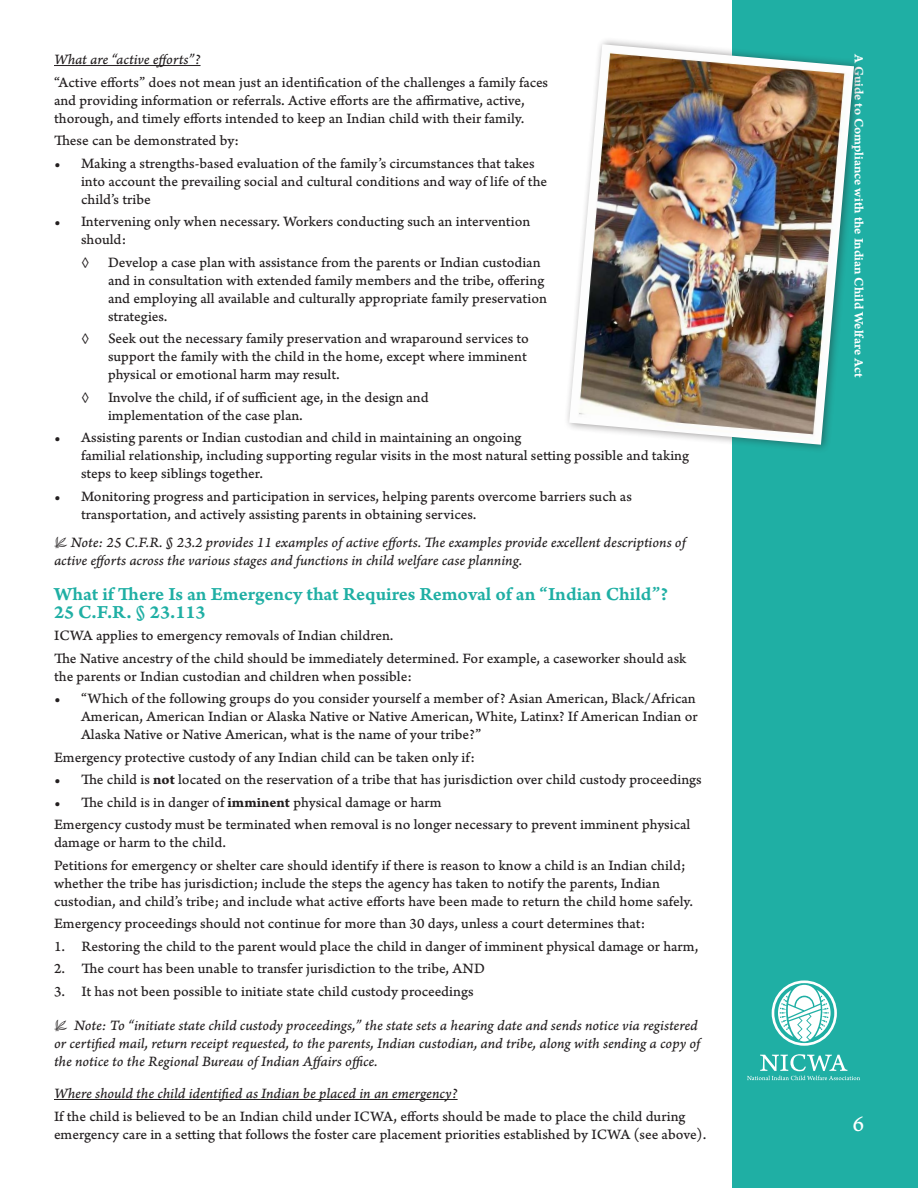
<style>
.page{position:relative;width:918px;height:1188px;background:#fff}
.page>*{position:absolute;margin:0;border:0;box-sizing:border-box;transform-origin:0 0}
.t1{font:22.5px "Arno Pro Caption";color:#fff}
.t2{font:19.5px/18px "Arno Pro Smbd Caption";letter-spacing:-.005em;color:#1fafa4}
.t3{font:15px/18px "Arno Pro Caption";color:#231f20}
.t4{font:15px/18px "Arno Pro Italic Caption";letter-spacing:-.005em;color:#231f20}
.t5{font:13.5px "Arno Pro Smbd Caption";letter-spacing:-.005em;color:#fff}
.s1{font-family:"Arno Pro Bold Caption"}
</style>
<div class="page">
<div style="left:732px;top:0;width:186px;height:1188px;background:#1fafa4"></div>
<svg style="left:747px;top:1054px;width:113px;height:26px"></svg>
<div style="left:772px;top:980px;width:65px;height:66px;border:3px solid #fff;border-radius:50%"></div>
<svg style="left:778px;top:985px;width:53px;height:57px"></svg>
<hr style="left:54px;top:65px;width:147px;height:1px;background:#231f20">
<hr style="left:54px;top:1099px;width:404px;height:1px;background:#231f20">
<div style="left:564px;top:37px;width:300px;height:416px;background:#231f20;opacity:.45"></div>
<img style="left:569px;top:44px;width:285px;height:401px">
<p class="t4" style="left:54px;top:51px;width:148px">What are “active efforts”?</p>
<p class="t3" style="left:54px;top:74px;width:496px">“Active efforts” does not mean just an identification of the challenges a family faces and providing information or referrals. Active efforts are the affirmative, active, thorough, and timely efforts intended to keep an Indian child with their family.</p>
<p class="t3" style="left:54px;top:132px;width:186px">These can be demonstrated by:</p>
<p class="t3" style="left:81px;top:155px;width:468px;text-indent:-27px">• Making a strengths-based evaluation of the family’s circumstances that takes into account the prevailing social and cultural conditions and way of life of the child’s tribe</p>
<p class="t3" style="left:81px;top:213px;width:451px;text-indent:-27px">• Intervening only when necessary. Workers conducting such an intervention should:</p>
<p class="t3" style="left:108px;top:254px;width:441px;text-indent:-27px">◊ Develop a case plan with assistance from the parents or Indian custodian and in consultation with extended family members and the tribe, offering and employing all available and culturally appropriate family preservation strategies.</p>
<p class="t3" style="left:108px;top:330px;width:423px;text-indent:-27px">◊ Seek out the necessary family preservation and wraparound services to support the family with the child in the home, except where imminent physical or emotional harm may result.</p>
<p class="t3" style="left:108px;top:389px;width:322px;text-indent:-27px">◊ Involve the child, if of sufficient age, in the design and implementation of the case plan.</p>
<p class="t3" style="left:81px;top:429px;width:610px;text-indent:-27px">• Assisting parents or Indian custodian and child in maintaining an ongoing<br>familial relationship, including supporting regular visits in the most natural setting possible and taking steps to keep siblings together.</p>
<p class="t3" style="left:81px;top:488px;width:552px;text-indent:-27px">• Monitoring progress and participation in services, helping parents overcome barriers such as transportation, and actively assisting parents in obtaining services.</p>
<p class="t4" style="left:54px;top:534px;width:633px">• Note: 25 C.F.R. § 23.2 provides 11 examples of active efforts. The examples provide excellent descriptions of active efforts across the various stages and functions in child welfare case planning.</p>
<h2 class="t2" style="left:54px;top:586px;width:616px">What if There Is an Emergency that Requires Removal of an “Indian Child”?<br>25 C.F.R. § 23.113</h2>
<p class="t3" style="left:54px;top:625px;width:634px;line-height:22.5px">ICWA applies to emergency removals of Indian children.<br>The Native ancestry of the child should be immediately determined. For example, a caseworker should ask</p>
<p class="t3" style="left:54px;top:668px;width:359px">the parents or Indian custodian and children when possible:</p>
<p class="t3" style="left:81px;top:690px;width:618px;text-indent:-27px">• “Which of the following groups do you consider yourself a member of? Asian American, Black/African<br>American, American Indian or Alaska Native or Native American, White, Latinx? If American Indian or<br>Alaska Native or Native American, what is the name of your tribe?”</p>
<p class="t3" style="left:54px;top:749px;width:422px">Emergency protective custody of any Indian child can be taken only if:</p>
<p class="t3" style="left:54px;top:771px;width:649px">• The child is <span class="s1">not</span> located on the reservation of a tribe that has jurisdiction over child custody proceedings</p>
<p class="t3" style="left:54px;top:792px;width:638px;line-height:22.5px">• The child is in danger of <span class="s1">imminent</span> physical damage or harm<br>Emergency custody must be terminated when removal is no longer necessary to prevent imminent physical</p>
<p class="t3" style="left:54px;top:832px;width:633px;line-height:22.5px">damage or harm to the child.<br>Petitions for emergency or shelter care should identify if there is reason to know a child is an Indian child;</p>
<p class="t3" style="left:54px;top:875px;width:641px">whether the tribe has jurisdiction; include the steps the agency has taken to notify the parents, Indian custodian, and child’s tribe; and include what active efforts have been made to return the child home safely.</p>
<p class="t3" style="left:54px;top:915px;width:593px">Emergency proceedings should not continue for more than 30 days, unless a court determines that:</p>
<p class="t3" style="left:54px;top:938px;width:646px">1. Restoring the child to the parent would place the child in danger of imminent physical damage or harm,</p>
<p class="t3" style="left:54px;top:960px;width:433px">2. The court has been unable to transfer jurisdiction to the tribe, AND</p>
<p class="t3" style="left:54px;top:983px;width:421px">3. It has not been possible to initiate state child custody proceedings</p>
<p class="t4" style="left:54px;top:1017px;width:648px">• Note: To “initiate state child custody proceedings,” the state sets a hearing date and sends notice via registered or certified mail, return receipt requested, to the parents, Indian custodian, and tribe, along with sending a copy of the notice to the Regional Bureau of Indian Affairs office.</p>
<p class="t4" style="left:54px;top:1085px;width:405px">Where should the child identified as Indian be placed in an emergency?</p>
<p class="t3" style="left:54px;top:1108px;width:654px">If the child is believed to be an Indian child under ICWA, efforts should be made to place the child during emergency care in a setting that follows the foster care placement priorities established by ICWA (see above).</p>
<p class="t5" style="left:867px;top:54px;width:325px;rotate:90deg">A Guide to Compliance with the Indian Child Welfare Act</p>
<h1 class="t1" style="left:853px;top:1111px;width:13px">6</h1>
</div>
